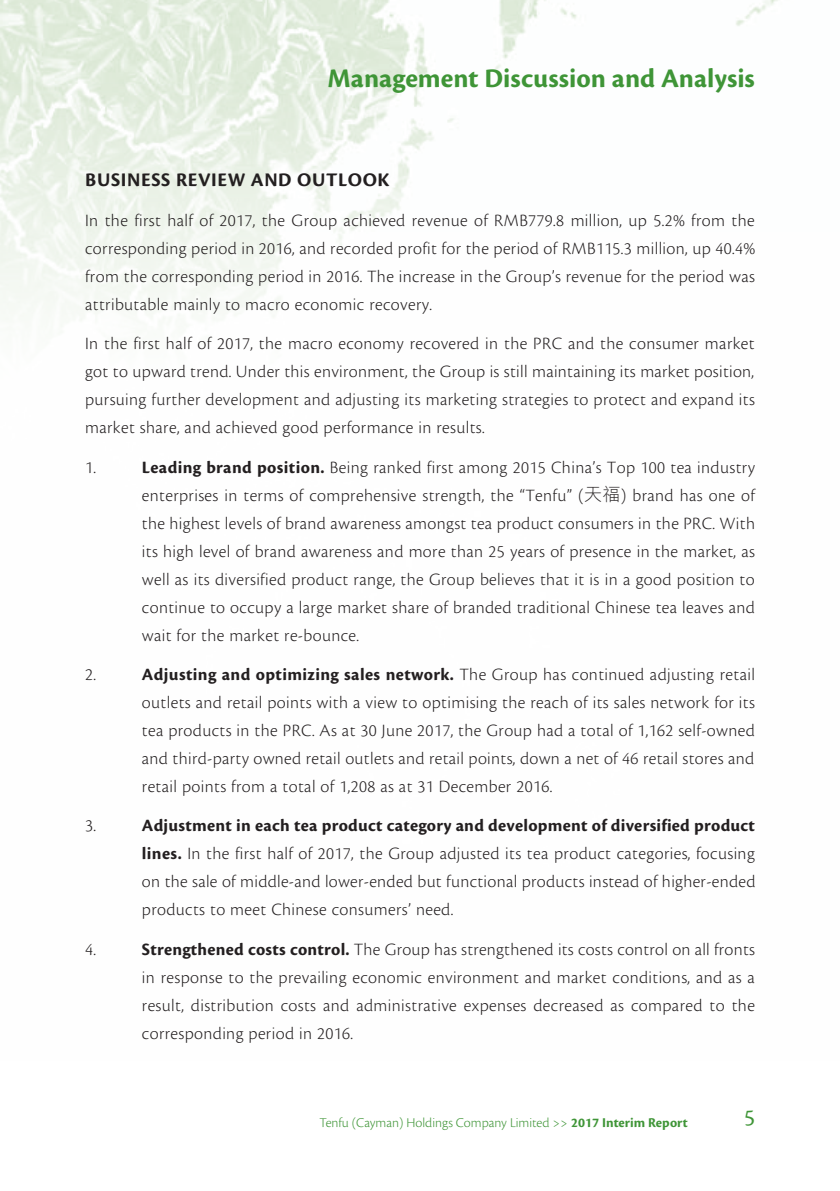
<style>
.page{position:relative;width:840px;height:1191px;background:#fff}
.page>*{position:absolute;margin:0;border:0;box-sizing:border-box;transform-origin:0 0}
.t1{font:700 28px "Cronos Pro";color:#3f9537}
.t2{font:24px "Cronos Pro Disp";color:#3f9537}
.t3{font:700 20px "Cronos Pro";color:#231f20}
.t4{font:300 18px/28px "Cronos Pro";letter-spacing:.02em;color:#231f20;text-align:justify}
.t5{font:300 14px "Cronos Pro";color:#3f9537}
.s1{font-weight:700}
.s2{font-family:"M Hei HK"}
</style>
<div class="page">
<img style="left:0;top:0;width:778px;height:320px">
<h1 class="t1" style="left:327px;top:63px;width:428px">Management Discussion and Analysis</h1>
<p class="t3" style="left:85px;top:169px;width:24px">BUSINESS</p>
<p class="t3" style="left:176px;top:169px;width:11px">REVIE</p>
<p class="t3" style="left:227px;top:169px;width:84px">W AN D OUTLOO</p>
<p class="t3" style="left:377px;top:169px;width:13px">K</p>
<p class="t4" style="left:85px;top:206px;width:671px">In the first half of 2017, the Group achieved revenue of RMB779.8 million, up 5.2% from the corresponding period in 2016, and recorded profit for the period of RMB115.3 million, up 40.4% from the corresponding period in 2016. The increase in the Group’s revenue for the period was attributable mainly to macro economic recovery.</p>
<p class="t4" style="left:85px;top:329px;width:670px">In the first half of 2017, the macro economy recovered in the PRC and the consumer market got to upward trend. Under this environment, the Group is still maintaining its market position, pursuing further development and adjusting its marketing strategies to protect and expand its market share, and achieved good performance in results.</p>
<p class="t4" style="left:85px;top:453px;width:12px">1.</p>
<p class="t4" style="left:142px;top:453px;width:614px"><span class="s1">Leading brand position.</span> Being ranked first among 2015 China’s Top 100 tea industry enterprises in terms of comprehensive strength, the “Tenfu” (<span class="s2">天福</span>) brand has one of the highest levels of brand awareness amongst tea product consumers in the PRC. With its high level of brand awareness and more than 25 years of presence in the market, as well as its diversified product range, the Group believes that it is in a good position to continue to occupy a large market share of branded traditional Chinese tea leaves and wait for the market re-bounce.</p>
<p class="t4" style="left:85px;top:660px;width:12px">2.</p>
<p class="t4" style="left:142px;top:660px;width:614px"><span class="s1">Adjusting and optimizing sales network.</span> The Group has continued adjusting retail outlets and retail points with a view to optimising the reach of its sales network for its tea products in the PRC. As at 30 June 2017, the Group had a total of 1,162 self-owned and third-party owned retail outlets and retail points, down a net of 46 retail stores and retail points from a total of 1,208 as at 31 December 2016.</p>
<p class="t4" style="left:85px;top:811px;width:12px">3.</p>
<p class="t4" style="left:142px;top:811px;width:614px"><span class="s1">Adjustment in each tea product category and development of diversified product lines.</span> In the first half of 2017, the Group adjusted its tea product categories, focusing on the sale of middle-and lower-ended but functional products instead of higher-ended products to meet Chinese consumers’ need.</p>
<p class="t4" style="left:85px;top:935px;width:12px">4.</p>
<p class="t4" style="left:142px;top:935px;width:614px"><span class="s1">Strengthened costs control.</span> The Group has strengthened its costs control on all fronts in response to the prevailing economic environment and market conditions, and as a result, distribution costs and administrative expenses decreased as compared to the corresponding period in 2016.</p>
<p class="t5" style="left:319px;top:1114px;width:369px">Tenfu (Cayman) Holdings Company Limited &gt;&gt; <span class="s1">2017 Interim Report</span></p>
<h2 class="t2" style="left:743px;top:1104px;width:12px">5</h2>
</div>
